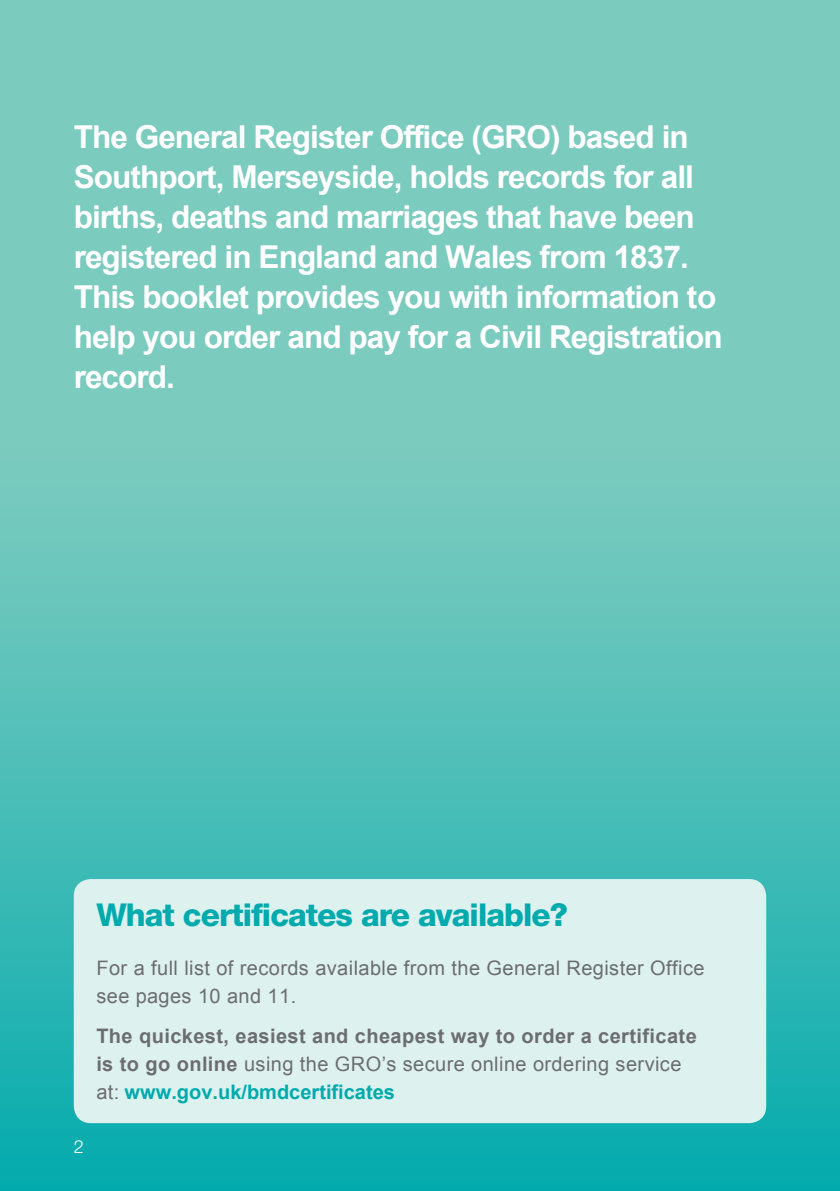
<style>
.page{position:relative;width:840px;height:1191px;background:#fff}
.page>*{position:absolute;margin:0;border:0;box-sizing:border-box;transform-origin:0 0}
.t1{font:700 31.6px/40px "Arial";letter-spacing:-.03em;color:#fff}
.t2{font:800 31.6px "Helvetica Neue LT Pro";letter-spacing:-.03em;color:#00aaad}
.t3{font:700 20px/28px "Arial";letter-spacing:.02em;color:#6c6d70}
.t4{font:20px/28px "Arial";letter-spacing:.02em;color:#6c6d70}
.t5{font:300 18px "Helvetica Neue LT Pro";color:#fff}
.s1{font-weight:400}
.s2{color:#00aaad}
</style>
<div class="page">
<div style="left:0;top:0;width:839px;height:1191px;background:#7bcbbf"></div>
<div style="left:0;top:439px;width:839px;height:752px;background:linear-gradient(to bottom,#82ccc0,#08acae)"></div>
<div style="left:74px;top:879px;width:691px;height:244px;background:#ddf1ef;border-radius:17px"></div>
<p class="t1" style="left:74px;top:118px;width:650px">The General Register Office (GRO) based in Southport, Merseyside, holds records for all births, deaths and marriages that have been registered in England and Wales from 1837.<br>This booklet provides you with information to help you order and pay for a Civil Registration record.</p>
<p class="t2" style="left:96px;top:896px;width:472px">What certificates are available?</p>
<p class="t4" style="left:96px;top:954px;width:609px">For a full list of records available from the General Register Office see pages 10 and 11.</p>
<p class="t3" style="left:96px;top:1022px;width:601px">The quickest, easiest and cheapest way to order a certificate is to go online <span class="s1">using the GRO’s secure online ordering service at:</span> <span class="s2">www.gov.uk/bmdcertificates</span></p>
<p class="t5" style="left:74px;top:1135px;width:12px">2</p>
</div>
